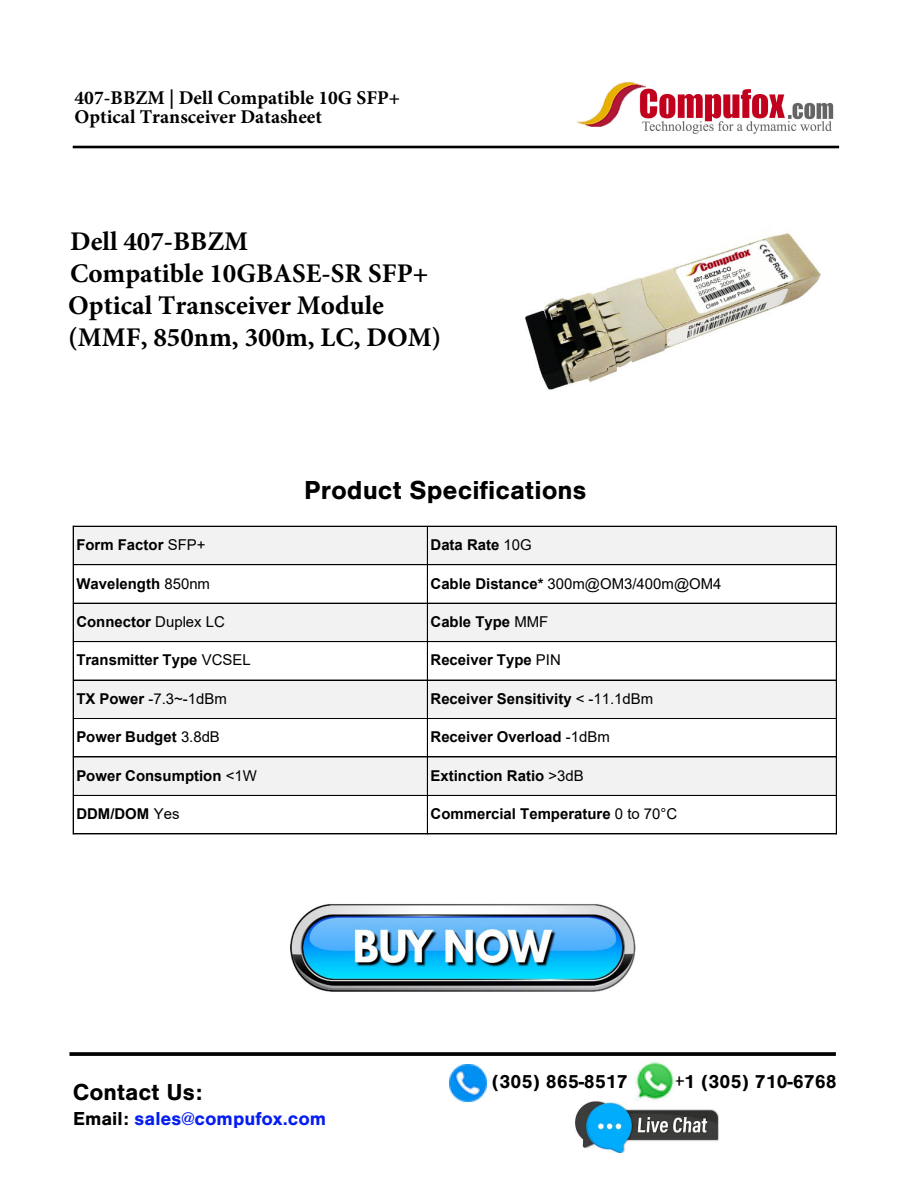
<style>
.page{position:relative;width:918px;height:1188px;background:#fff}
.page>*{position:absolute;margin:0;border:0;box-sizing:border-box;transform-origin:0 0}
.t1{font:700 27px/32.1px "Minion Pro";color:#000}
.t2{font:700 27px "Nimbus San";color:#000}
.t3{font:700 24px "Nimbus San";color:#000}
.t4{font:700 19.5px/18.9px "Minion Pro";color:#000}
.t5{font:700 19.5px "Nimbus San";color:#000}
.t6{font:700 19.5px "Nimbus San";color:#051df0}
.t7{font:700 15px "Arial";color:#000}
.t8{font:15px "Arial";color:#000}
.s1{font-weight:400}
.s2{font-weight:700}
.s3{color:#000}
</style>
<div class="page">
<img style="left:290px;top:904px;width:346px;height:88px">
<img style="left:575px;top:1102px;width:144px;height:50px">
<hr style="left:73px;top:146px;width:766px;height:2px;background:#000">
<svg style="left:69px;top:1052px;width:767px;height:4px;background:#101010"></svg>
<img style="left:632px;top:1062px;width:45px;height:41px">
<img style="left:449px;top:1064px;width:38px;height:38px">
<img style="left:577px;top:81px;width:257px;height:53px">
<div style="left:74px;top:526px;width:762px;height:39px;background:#f2f2f2"></div>
<div style="left:74px;top:603px;width:762px;height:39px;background:#f2f2f2"></div>
<div style="left:74px;top:680px;width:762px;height:39px;background:#f2f2f2"></div>
<div style="left:74px;top:757px;width:762px;height:39px;background:#f2f2f2"></div>
<hr style="left:73px;top:526px;width:1px;height:308px;background:#000">
<hr style="left:427px;top:526px;width:1px;height:308px;background:#000">
<hr style="left:836px;top:526px;width:1px;height:308px;background:#000">
<hr style="left:73px;top:526px;width:763px;height:1px;background:#000">
<hr style="left:73px;top:564px;width:763px;height:1px;background:#000">
<hr style="left:73px;top:565px;width:763px;height:1px;background:#000">
<hr style="left:73px;top:603px;width:763px;height:1px;background:#000">
<hr style="left:73px;top:641px;width:763px;height:1px;background:#000">
<hr style="left:73px;top:680px;width:763px;height:1px;background:#000">
<hr style="left:73px;top:718px;width:763px;height:1px;background:#000">
<hr style="left:73px;top:757px;width:763px;height:1px;background:#000">
<hr style="left:73px;top:795px;width:763px;height:1px;background:#000">
<hr style="left:73px;top:834px;width:763px;height:1px;background:#000">
<img style="left:525px;top:232px;width:296px;height:158px">
<h3 class="t4" style="left:74px;top:88px;width:327px">407-BBZM | Dell Compatible 10G SFP+<br>Optical Transceiver Datasheet</h3>
<h1 class="t1" style="left:68px;top:225px;width:374px">Dell 407-BBZM<br>Compatible 10GBASE-SR SFP+<br>Optical Transceiver Module (MMF, 850nm, 300m, LC, DOM)</h1>
<h1 class="t2" style="left:304px;top:475px;width:284px">Product Specifications</h1>
<p class="t7" style="left:76px;top:534px;width:131px">Form Factor <span class="s1">SFP+</span></p>
<p class="t7" style="left:431px;top:534px;width:103px">Data Rate <span class="s1">10G</span></p>
<p class="t7" style="left:76px;top:573px;width:135px">Wavelength <span class="s1">850nm</span></p>
<p class="t8" style="left:431px;top:573px;width:292px"><span class="s2">Cable Distance*</span> 300m@OM3/400m@OM4</p>
<p class="t7" style="left:76px;top:611px;width:150px">Connector <span class="s1">Duplex LC</span></p>
<p class="t7" style="left:431px;top:611px;width:119px">Cable Type <span class="s1">MMF</span></p>
<p class="t7" style="left:76px;top:650px;width:176px">Transmitter Type <span class="s1">VCSEL</span></p>
<p class="t7" style="left:431px;top:650px;width:132px">Receiver Type <span class="s1">PIN</span></p>
<p class="t8" style="left:76px;top:688px;width:152px"><span class="s2">TX Power</span> -7.3~-1dBm</p>
<p class="t7" style="left:431px;top:688px;width:224px">Receiver Sensitivity <span class="s1">&lt; -11.1dBm</span></p>
<p class="t7" style="left:76px;top:727px;width:145px">Power Budget <span class="s1">3.8dB</span></p>
<p class="t7" style="left:431px;top:727px;width:181px">Receiver Overload <span class="s1">-1dBm</span></p>
<p class="t7" style="left:76px;top:765px;width:182px">Power Consumption <span class="s1">&lt;1W</span></p>
<p class="t7" style="left:431px;top:765px;width:155px">Extinction Ratio <span class="s1">&gt;3dB</span></p>
<p class="t7" style="left:76px;top:803px;width:105px">DDM/DOM <span class="s1">Yes</span></p>
<p class="t7" style="left:431px;top:803px;width:248px">Commercial Temperature <span class="s1">0 to 70°C</span></p>
<h2 class="t3" style="left:73px;top:1079px;width:131px">Contact Us:</h2>
<h3 class="t6" style="left:73px;top:1108px;width:255px"><span class="s3">Email:</span> sales@compufox.com</h3>
<h3 class="t5" style="left:492px;top:1071px;width:137px">(305) 865-8517</h3>
<h3 class="t5" style="left:675px;top:1071px;width:164px">+1 (305) 710-6768</h3>
</div>
